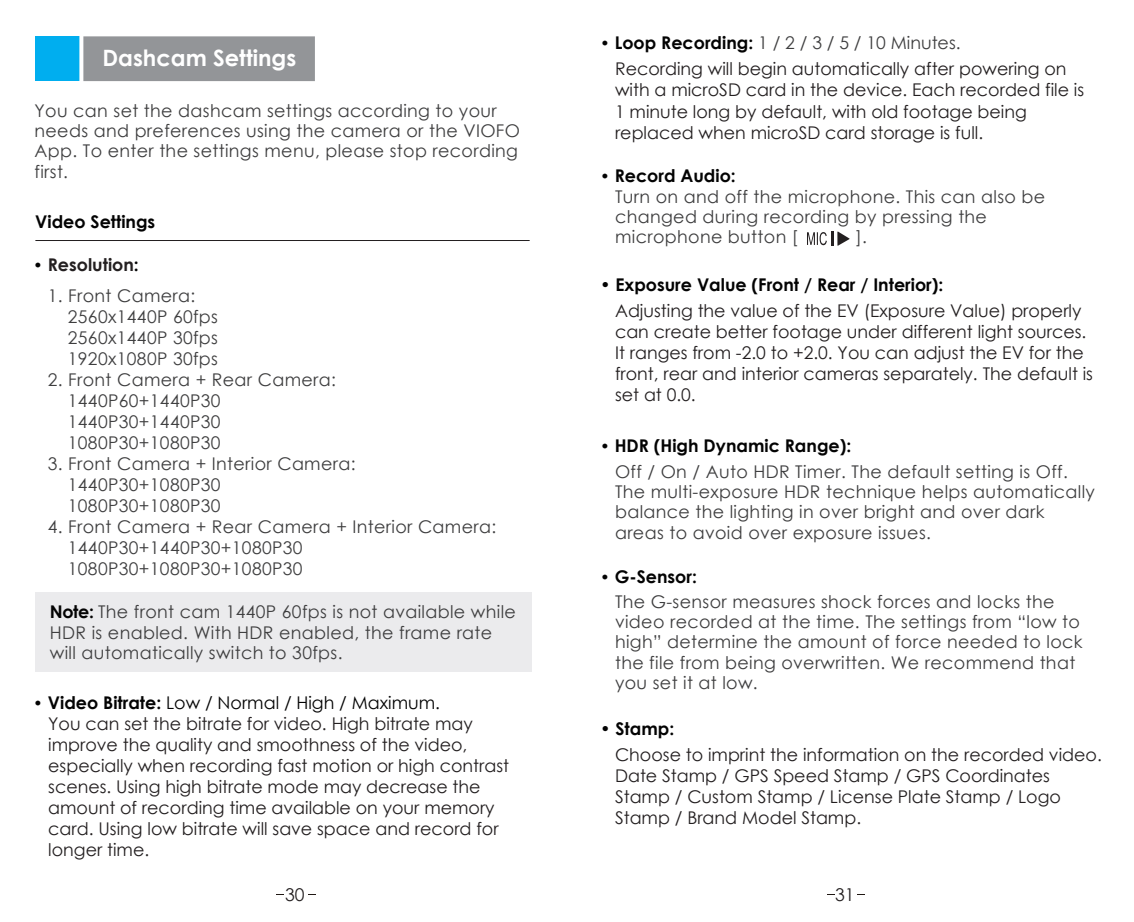
<style>
.page{position:relative;width:1134px;height:922px;background:#fff}
.page>*{position:absolute;margin:0;border:0;box-sizing:border-box;transform-origin:0 0}
.t1{font:700 22.5px "Century Gothic";color:#fff}
.t2{font:17.5px/20.2px "Century Gothic";letter-spacing:.02em;color:#3e3e3f}
.t3{font:17.5px/21px "Century Gothic";color:#231f20}
.t4{font:700 17.5px "Century Gothic";color:#030303}
.t5{font:700 17.5px "Century Gothic";color:#231f20}
.s1{font-size:16.25px;color:#030303}
.s2{color:#030303}
.s3{font-weight:700;color:#030303}
.s4{font-weight:700;font-size:16.25px;color:#030303}
.s5{color:#3e3e3f}
</style>
<div class="page">
<hr style="left:35px;top:240px;width:495px;height:1px;background:#231f20">
<div style="left:35px;top:36px;width:128px;height:45px;background:#00aeef"></div>
<div style="left:79px;top:36px;width:236px;height:46px;background:#939598"></div>
<div style="left:35px;top:592px;width:496px;height:80px;background:#ebebed"></div>
<svg style="left:807px;top:231px;width:43px;height:15px"></svg>
<p class="t1" style="left:102px;top:41px;width:195px">Dashcam Settings</p>
<p class="t2" style="left:35px;top:100px;width:487px">You can set the dashcam settings according to your needs and preferences using the camera or the VIOFO App. To enter the settings menu, please stop recording first.</p>
<p class="t4" style="left:35px;top:208px;width:122px">Video Settings</p>
<p class="t5" style="left:33px;top:251px;width:107px"><span class="s1">•</span> Resolution<span class="s2">:</span></p>
<p class="t2" style="left:68px;top:285px;width:152px;line-height:21px;text-indent:-20px">1. Front Camera:<br>2560x1440P 60fps<br>2560x1440P 30fps<br>1920x1080P 30fps</p>
<p class="t2" style="left:68px;top:369px;width:270px;line-height:21px;text-indent:-20px">2. Front Camera + Rear Camera:<br>1440P60+1440P30<br>1440P30+1440P30<br>1080P30+1080P30</p>
<p class="t2" style="left:68px;top:453px;width:289px;line-height:21px;text-indent:-20px">3. Front Camera + Interior Camera:<br>1440P30+1080P30<br>1080P30+1080P30</p>
<p class="t2" style="left:68px;top:516px;width:430px;line-height:21px;text-indent:-20px">4. Front Camera + Rear Camera + Interior Camera:<br>1440P30+1440P30+1080P30<br>1080P30+1080P30+1080P30</p>
<p class="t2" style="left:50px;top:601px;width:468px"><span class="s3">Note:</span> The front cam 1440P 60fps is not available while<br>HDR is enabled. With HDR enabled, the frame rate will automatically switch to 30fps.</p>
<p class="t3" style="left:48px;top:691px;width:462px;text-indent:-15px"><span class="s4">•</span> <span class="s3">Video Bitrate:</span> <span class="s2">Low / Normal / High / Maximum.<br></span>You can set the bitrate for video. High bitrate may improve the quality and smoothness of the video, especially when recording fast motion or high contrast scenes. Using high bitrate mode may decrease the amount of recording time available on your memory card. Using low bitrate will save space and record for longer time.</p>
<p class="t3" style="left:615px;top:30px;width:453px;line-height:26px;text-indent:-15px"><span class="s4">•</span> <span class="s3">Loop Recording:</span> <span class="s5">1 / 2 / 3 / 5 / 10 Minutes.<br></span>Recording will begin automatically after powering on</p>
<p class="t3" style="left:615px;top:79px;width:471px">with a microSD card in the device. Each recorded file is<br>1 minute long by default, with old footage being replaced when microSD card storage is full.</p>
<p class="t2" style="left:615px;top:166px;width:432px;text-indent:-15px"><span class="s4">•</span> <span class="s3">Record Audio:<br></span>Turn on and off the microphone. This can also be changed during recording by pressing the microphone button [</p>
<p class="t2" style="left:856px;top:226px;width:13px">].</p>
<p class="t4" style="left:600px;top:271px;width:345px">• Exposure Value (Front / Rear / Interior):</p>
<p class="t3" style="left:615px;top:300px;width:479px">Adjusting the value of the EV (Exposure Value) properly can create better footage under different light sources.<br>It ranges from -2.0 to +2.0. You can adjust the EV for the front, rear and interior cameras separately. The default is set at 0.0.</p>
<p class="t2" style="left:615px;top:433px;width:454px;line-height:25.2px;text-indent:-15px"><span class="s4">•</span> <span class="s3">HDR (High Dynamic Range):<br></span>Off / On / Auto HDR Timer. The default setting is Off.</p>
<p class="t2" style="left:615px;top:481px;width:481px">The multi-exposure HDR technique helps automatically balance the lighting in over bright and over dark areas to avoid over exposure issues.</p>
<p class="t2" style="left:615px;top:563px;width:441px;line-height:25.2px;text-indent:-15px"><span class="s4">•</span> <span class="s3">G-Sensor:<br></span>The G-sensor measures shock forces and locks the</p>
<p class="t2" style="left:615px;top:611px;width:469px">video recorded at the time. The settings from “low to high” determine the amount of force needed to lock the file from being overwritten. We recommend that you set it at low.</p>
<p class="t4" style="left:600px;top:715px;width:76px">• Stamp:</p>
<p class="t3" style="left:615px;top:743px;width:488px">Choose to imprint the information on the recorded video.<br>Date Stamp / GPS Speed Stamp / GPS Coordinates Stamp / Custom Stamp / License Plate Stamp / Logo Stamp / Brand Model Stamp.</p>
<p class="t3" style="left:285px;top:883px;width:21px">30</p>
<p class="t3" style="left:835px;top:883px;width:21px">31</p>
</div>
